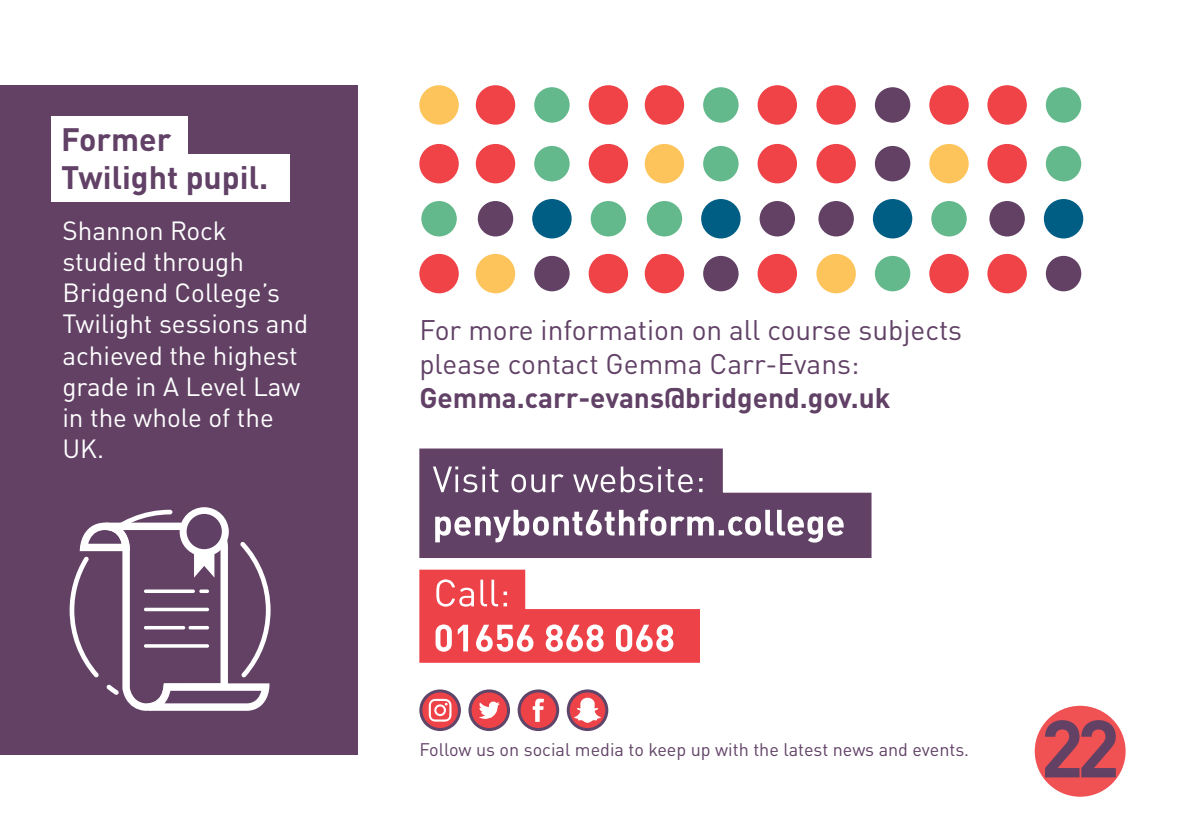
<style>
.page{position:relative;width:1191px;height:840px;background:#fff}
.page>*{position:absolute;margin:0;border:0;box-sizing:border-box;transform-origin:0 0}
.t1{font:700 32px/38.4px "DINOT";color:#614166}
.t2{font:28px/33.6px "DINOT";color:#614166}
.t3{font:700 28px "DINOT";color:#614166}
.t4{font:26px/31.2px "DINOT";color:#fff}
.t5{font:18px "DINOT";color:#614166}
</style>
<div class="page">
<div style="left:0;top:85px;width:358px;height:669px;background:#624165"></div>
<div style="left:51px;top:154px;width:238px;height:48px;background:#fff"></div>
<svg style="left:419px;top:689px;width:42px;height:41px"></svg>
<svg style="left:567px;top:689px;width:41px;height:41px"></svg>
<svg style="left:468px;top:689px;width:42px;height:41px"></svg>
<svg style="left:517px;top:689px;width:42px;height:41px"></svg>
<div style="left:987px;top:144px;width:39px;height:39px;background:#ef4348;border-radius:50%"></div>
<div style="left:987px;top:254px;width:39px;height:39px;background:#ef4348;border-radius:50%"></div>
<div style="left:1043px;top:199px;width:40px;height:39px;background:#005e85;border-radius:50%"></div>
<div style="left:1045px;top:146px;width:36px;height:35px;background:#63b98b;border-radius:50%"></div>
<div style="left:1045px;top:256px;width:36px;height:35px;background:#624165;border-radius:50%"></div>
<div style="left:989px;top:201px;width:35px;height:35px;background:#624165;border-radius:50%"></div>
<div style="left:987px;top:85px;width:39px;height:40px;background:#ef4348;border-radius:50%"></div>
<div style="left:1045px;top:87px;width:36px;height:36px;background:#63b98b;border-radius:50%"></div>
<div style="left:588px;top:144px;width:40px;height:39px;background:#ef4348;border-radius:50%"></div>
<div style="left:476px;top:144px;width:39px;height:39px;background:#ef4348;border-radius:50%"></div>
<div style="left:588px;top:254px;width:40px;height:39px;background:#ef4348;border-radius:50%"></div>
<div style="left:476px;top:254px;width:39px;height:39px;background:#fec45c;border-radius:50%"></div>
<div style="left:532px;top:199px;width:39px;height:39px;background:#005e85;border-radius:50%"></div>
<div style="left:534px;top:146px;width:35px;height:35px;background:#63b98b;border-radius:50%"></div>
<div style="left:590px;top:201px;width:36px;height:35px;background:#63b98b;border-radius:50%"></div>
<div style="left:534px;top:256px;width:35px;height:35px;background:#624165;border-radius:50%"></div>
<div style="left:478px;top:201px;width:35px;height:35px;background:#624165;border-radius:50%"></div>
<div style="left:476px;top:85px;width:39px;height:40px;background:#ef4348;border-radius:50%"></div>
<div style="left:588px;top:85px;width:40px;height:40px;background:#ef4348;border-radius:50%"></div>
<div style="left:534px;top:87px;width:35px;height:36px;background:#63b98b;border-radius:50%"></div>
<div style="left:929px;top:85px;width:39px;height:40px;background:#ef4348;border-radius:50%"></div>
<div style="left:816px;top:85px;width:40px;height:40px;background:#ef4348;border-radius:50%"></div>
<div style="left:875px;top:87px;width:35px;height:36px;background:#624165;border-radius:50%"></div>
<div style="left:644px;top:85px;width:40px;height:40px;background:#ef4348;border-radius:50%"></div>
<div style="left:757px;top:85px;width:40px;height:40px;background:#ef4348;border-radius:50%"></div>
<div style="left:703px;top:87px;width:35px;height:36px;background:#63b98b;border-radius:50%"></div>
<div style="left:929px;top:254px;width:39px;height:39px;background:#ef4348;border-radius:50%"></div>
<div style="left:929px;top:144px;width:39px;height:39px;background:#fec45c;border-radius:50%"></div>
<div style="left:816px;top:254px;width:40px;height:39px;background:#fec45c;border-radius:50%"></div>
<div style="left:816px;top:144px;width:40px;height:39px;background:#ef4348;border-radius:50%"></div>
<div style="left:873px;top:199px;width:39px;height:39px;background:#005e85;border-radius:50%"></div>
<div style="left:931px;top:201px;width:35px;height:35px;background:#63b98b;border-radius:50%"></div>
<div style="left:875px;top:256px;width:35px;height:35px;background:#63b98b;border-radius:50%"></div>
<div style="left:818px;top:201px;width:36px;height:35px;background:#624165;border-radius:50%"></div>
<div style="left:875px;top:146px;width:35px;height:35px;background:#624165;border-radius:50%"></div>
<div style="left:419px;top:85px;width:40px;height:40px;background:#fec45c;border-radius:50%"></div>
<div style="left:419px;top:254px;width:40px;height:39px;background:#ef4348;border-radius:50%"></div>
<div style="left:419px;top:144px;width:40px;height:39px;background:#ef4348;border-radius:50%"></div>
<div style="left:421px;top:201px;width:36px;height:35px;background:#63b98b;border-radius:50%"></div>
<div style="left:644px;top:144px;width:40px;height:39px;background:#fec45c;border-radius:50%"></div>
<div style="left:644px;top:254px;width:40px;height:39px;background:#ef4348;border-radius:50%"></div>
<div style="left:757px;top:144px;width:40px;height:39px;background:#ef4348;border-radius:50%"></div>
<div style="left:757px;top:254px;width:40px;height:39px;background:#ef4348;border-radius:50%"></div>
<div style="left:701px;top:199px;width:39px;height:39px;background:#005e85;border-radius:50%"></div>
<div style="left:646px;top:201px;width:36px;height:35px;background:#63b98b;border-radius:50%"></div>
<div style="left:703px;top:146px;width:35px;height:35px;background:#63b98b;border-radius:50%"></div>
<div style="left:759px;top:201px;width:36px;height:35px;background:#624165;border-radius:50%"></div>
<div style="left:703px;top:256px;width:35px;height:35px;background:#624165;border-radius:50%"></div>
<div style="left:1035px;top:706px;width:89px;height:89px;background:#f05153;border-radius:50%"></div>
<div style="left:1034px;top:705px;width:91px;height:91px;border:2px solid #f05153;border-radius:50%"></div>
<svg style="left:1045px;top:719px;width:70px;height:58px"></svg>
<svg style="left:419px;top:448px;width:453px;height:110px"></svg>
<svg style="left:435px;top:509px;width:408px;height:33px"></svg>
<svg style="left:433px;top:466px;width:269px;height:26px;background:#826986"></svg>
<svg style="left:419px;top:569px;width:281px;height:94px"></svg>
<svg style="left:70px;top:507px;width:200px;height:203px"></svg>
<div style="left:187px;top:513px;width:35px;height:36px;background:#614066;border-radius:50%"></div>
<div style="left:51px;top:115px;width:137px;height:48px;background:#fff"></div>
<p class="t1" style="left:61px;top:119px;width:208px">Former<br>Twilight pupil.</p>
<p class="t4" style="left:62px;top:214px;width:247px">Shannon Rock studied through<br>Bridgend College’s<br>Twilight sessions and achieved the highest grade in A Level Law in the whole of the<br>UK.</p>
<p class="t2" style="left:419px;top:313px;width:544px">For more information on all course subjects please contact Gemma Carr-Evans:</p>
<p class="t3" style="left:419px;top:379px;width:472px">Gemma.carr-evans@bridgend.gov.uk</p>
<p class="t5" style="left:419px;top:737px;width:551px">Follow us on social media to keep up with the latest news and events.</p>
</div>
